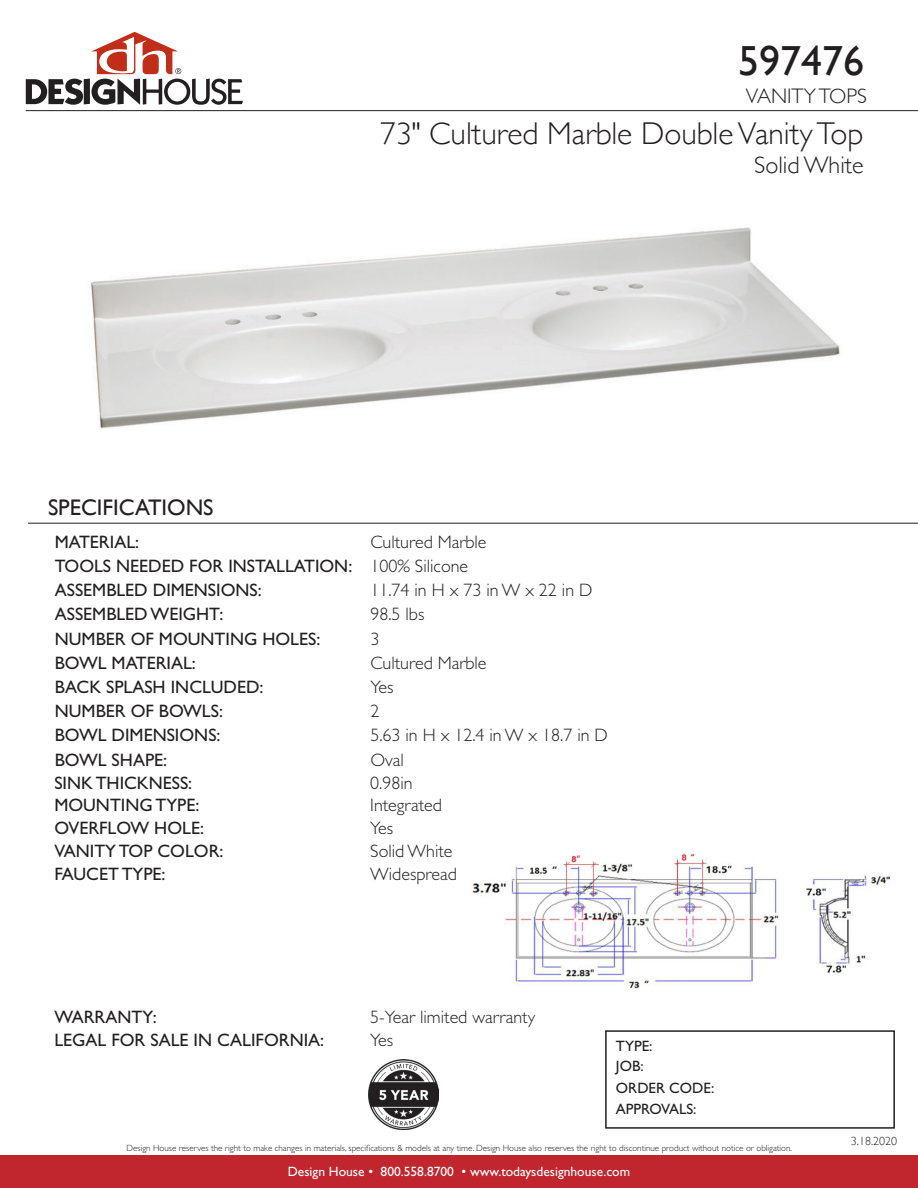
<style>
.page{position:relative;width:918px;height:1188px;background:#fff}
.page>*{position:absolute;margin:0;border:0;box-sizing:border-box;transform-origin:0 0}
.t1{font:42px "Gill Sans";color:#231f20}
.t2{font:300 31.5px "Gill Sans";color:#231f20}
.t3{font:300 24px "Gill Sans";color:#231f20}
.t4{font:22.5px "Gill Sans";color:#231f20}
.t5{font:300 21px "Gill Sans";color:#231f20}
.t6{font:18px/23.4px "Gill Sans Std";color:#231f20}
.t7{font:300 18px/23.9px "Gill Sans Std";color:#231f20}
.t8{font:15px/19.5px "Gill Sans Std";color:#231f20}
.t9{font:13.5px "Gill Sans Std";color:#fff}
.t10{font:300 12px "Gill Sans";color:#231f20}
.t11{font:300 9px "Gill Sans Std";color:#231f20}
</style>
<div class="page">
<img style="left:90px;top:227px;width:751px;height:202px">
<img style="left:472px;top:850px;width:419px;height:139px">
<div style="left:0;top:1156px;width:918px;height:32px;background:#c1262f"></div>
<svg style="left:26px;top:32px;width:217px;height:73px"></svg>
<div style="left:605px;top:1030px;width:290px;height:99px;border:2px solid #231f20"></div>
<hr style="left:26px;top:110px;width:892px;height:1px;background:#231f20">
<hr style="left:28px;top:523px;width:890px;height:1px;background:#231f20">
<img style="left:369px;top:1059px;width:70px;height:71px">
<h1 class="t1" style="left:738px;top:36px;width:127px">597476</h1>
<p class="t5" style="left:746px;top:79px;width:123px">VANITY TOPS</p>
<h2 class="t2" style="left:380px;top:108px;width:485px">73" Cultured Marble Double Vanity Top</h2>
<h3 class="t3" style="left:754px;top:147px;width:111px">Solid White</h3>
<p class="t4" style="left:48px;top:494px;width:167px">SPECIFICATIONS</p>
<p class="t6" style="left:55px;top:530px;width:86px">MATERIAL:</p>
<p class="t6" style="left:55px;top:554px;width:299px">TOOLS NEEDED FOR INSTALLATION:</p>
<p class="t7" style="left:370px;top:530px;width:118px">Cultured Marble<br>100% Silicone</p>
<p class="t6" style="left:55px;top:578px;width:208px">ASSEMBLED DIMENSIONS:</p>
<p class="t7" style="left:370px;top:578px;width:224px">11.74 in H x 73 in W x 22 in D</p>
<p class="t6" style="left:55px;top:603px;width:170px">ASSEMBLED WEIGHT:</p>
<p class="t7" style="left:370px;top:603px;width:56px">98.5 lbs</p>
<p class="t6" style="left:55px;top:627px;width:267px">NUMBER OF MOUNTING HOLES:</p>
<p class="t7" style="left:370px;top:627px;width:10px">3</p>
<p class="t6" style="left:55px;top:651px;width:143px">BOWL MATERIAL:</p>
<p class="t7" style="left:370px;top:651px;width:118px">Cultured Marble</p>
<p class="t6" style="left:55px;top:675px;width:210px">BACK SPLASH INCLUDED:</p>
<p class="t7" style="left:370px;top:675px;width:24px">Yes</p>
<p class="t6" style="left:55px;top:699px;width:170px">NUMBER OF BOWLS:</p>
<p class="t7" style="left:370px;top:699px;width:10px">2</p>
<p class="t6" style="left:55px;top:724px;width:167px">BOWL DIMENSIONS:</p>
<p class="t7" style="left:370px;top:724px;width:239px">5.63 in H x 12.4 in W x 18.7 in D</p>
<p class="t6" style="left:55px;top:748px;width:114px">BOWL SHAPE:</p>
<p class="t7" style="left:370px;top:748px;width:35px">Oval</p>
<p class="t6" style="left:54px;top:771px;width:147px;line-height:22.8px">SINK THICKNESS:<br>MOUNTING TYPE:</p>
<p class="t7" style="left:370px;top:771px;width:73px;line-height:22.8px">0.98in<br>Integrated</p>
<p class="t6" style="left:54px;top:817px;width:151px">OVERFLOW HOLE:</p>
<p class="t6" style="left:54px;top:839px;width:171px">VANITY TOP COLOR:<br>FAUCET TYPE:</p>
<p class="t7" style="left:370px;top:816px;width:24px">Yes</p>
<p class="t7" style="left:370px;top:839px;width:88px;line-height:23.4px">Solid White<br>Widespread</p>
<p class="t6" style="left:54px;top:1005px;width:104px">WARRANTY:</p>
<p class="t6" style="left:54px;top:1028px;width:271px">LEGAL FOR SALE IN CALIFORNIA:</p>
<p class="t7" style="left:370px;top:1005px;width:166px">5-Year limited warranty</p>
<p class="t7" style="left:370px;top:1028px;width:24px">Yes</p>
<p class="t8" style="left:616px;top:1037px;width:38px">TYPE:<br>JOB:</p>
<p class="t8" style="left:616px;top:1078px;width:100px;line-height:21px">ORDER CODE:<br>APPROVALS:</p>
<p class="t11" style="left:127px;top:1143px;width:667px">Design House reserves the right to make changes in materials, specifications &amp; models at any time. Design House also reserves the right to discontinue product without notice or obligation.</p>
<p class="t9" style="left:288px;top:1164px;width:344px">Design House • 800.558.8700 • www.todaysdesignhouse.com</p>
<p class="t10" style="left:851px;top:1132px;width:48px">3.18.2020</p>
</div>
